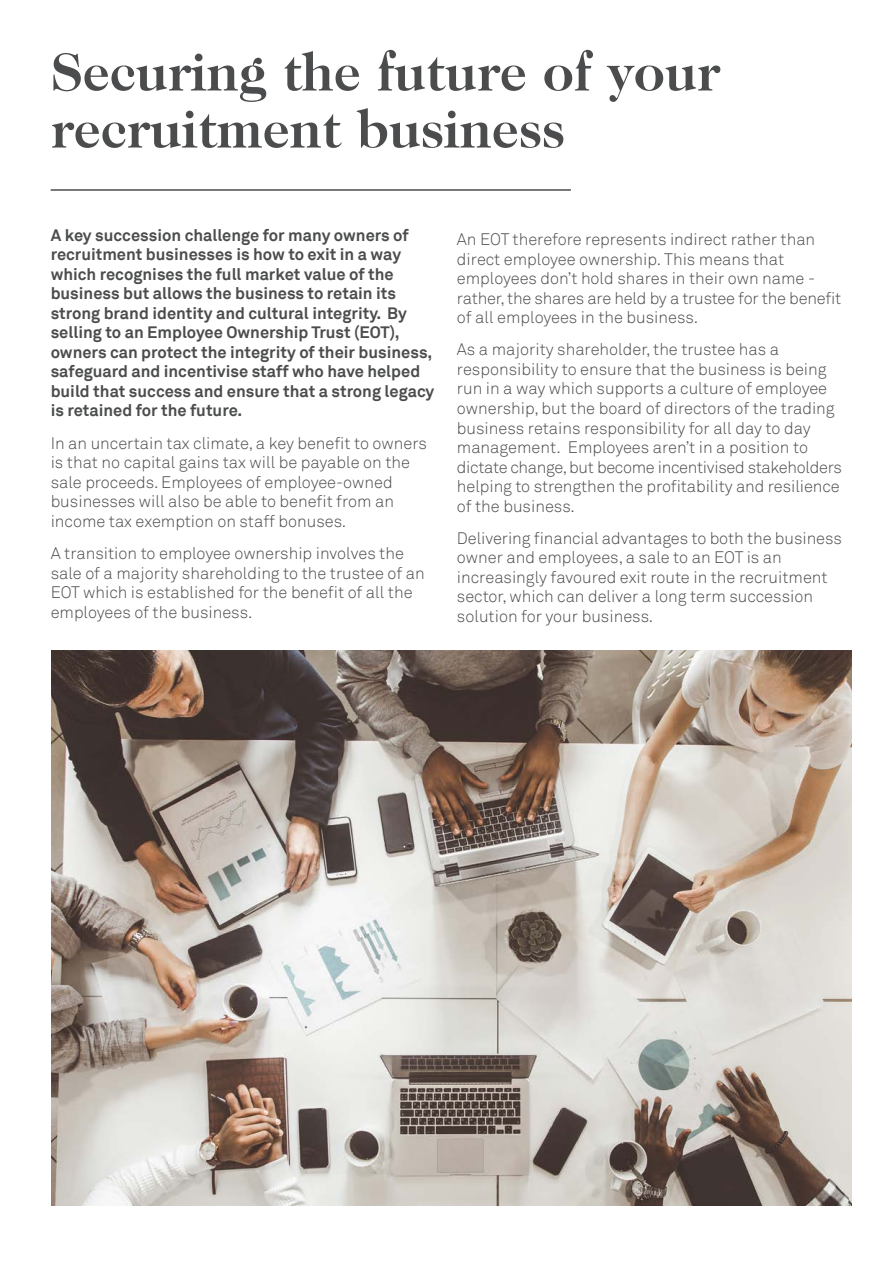
<style>
.page{position:relative;width:893px;height:1263px;background:#fff}
.page>*{position:absolute;margin:0;border:0;box-sizing:border-box;transform-origin:0 0}
.t1{font:700 54px/57px "Caslon 224 Std";color:#4b4c4d}
.t2{font:300 16.5px/19.5px "Akkurat";color:#4b4c4d}
.t3{font:700 16.5px/19.5px "Akkurat";color:#4b4c4d}
</style>
<div class="page">
<hr style="left:51px;top:189px;width:520px;height:2px;background:#4b4c4d">
<img style="left:51px;top:651px;width:801px;height:555px">
<p class="t1" style="left:51px;top:43px;width:671px">Securing the future of your recruitment business</p>
<p class="t3" style="left:51px;top:225px;width:385px">A key succession challenge for many owners of recruitment businesses is how to exit in a way which recognises the full market value of the business but allows the business to retain its strong brand identity and cultural integrity. By selling to an Employee Ownership Trust (EOT), owners can protect the integrity of their business, safeguard and incentivise staff who have helped build that success and ensure that a strong legacy is retained for the future.</p>
<p class="t2" style="left:51px;top:433px;width:378px">In an uncertain tax climate, a key benefit to owners is that no capital gains tax will be payable on the sale proceeds. Employees of employee-owned businesses will also be able to benefit from an income tax exemption on staff bonuses.</p>
<p class="t2" style="left:51px;top:544px;width:375px">A transition to employee ownership involves the sale of a majority shareholding to the trustee of an EOT which is established for the benefit of all the employees of the business.</p>
<p class="t2" style="left:457px;top:230px;width:386px">An EOT therefore represents indirect rather than direct employee ownership. This means that employees don’t hold shares in their own name - rather, the shares are held by a trustee for the benefit of all employees in the business.</p>
<p class="t2" style="left:457px;top:340px;width:387px">As a majority shareholder, the trustee has a responsibility to ensure that the business is being run in a way which supports a culture of employee ownership, but the board of directors of the trading business retains responsibility for all day to day management. Employees aren’t in a position to dictate change, but become incentivised stakeholders helping to strengthen the profitability and resilience of the business.</p>
<p class="t2" style="left:457px;top:529px;width:386px">Delivering financial advantages to both the business owner and employees, a sale to an EOT is an increasingly favoured exit route in the recruitment sector, which can deliver a long term succession solution for your business.</p>
</div>
